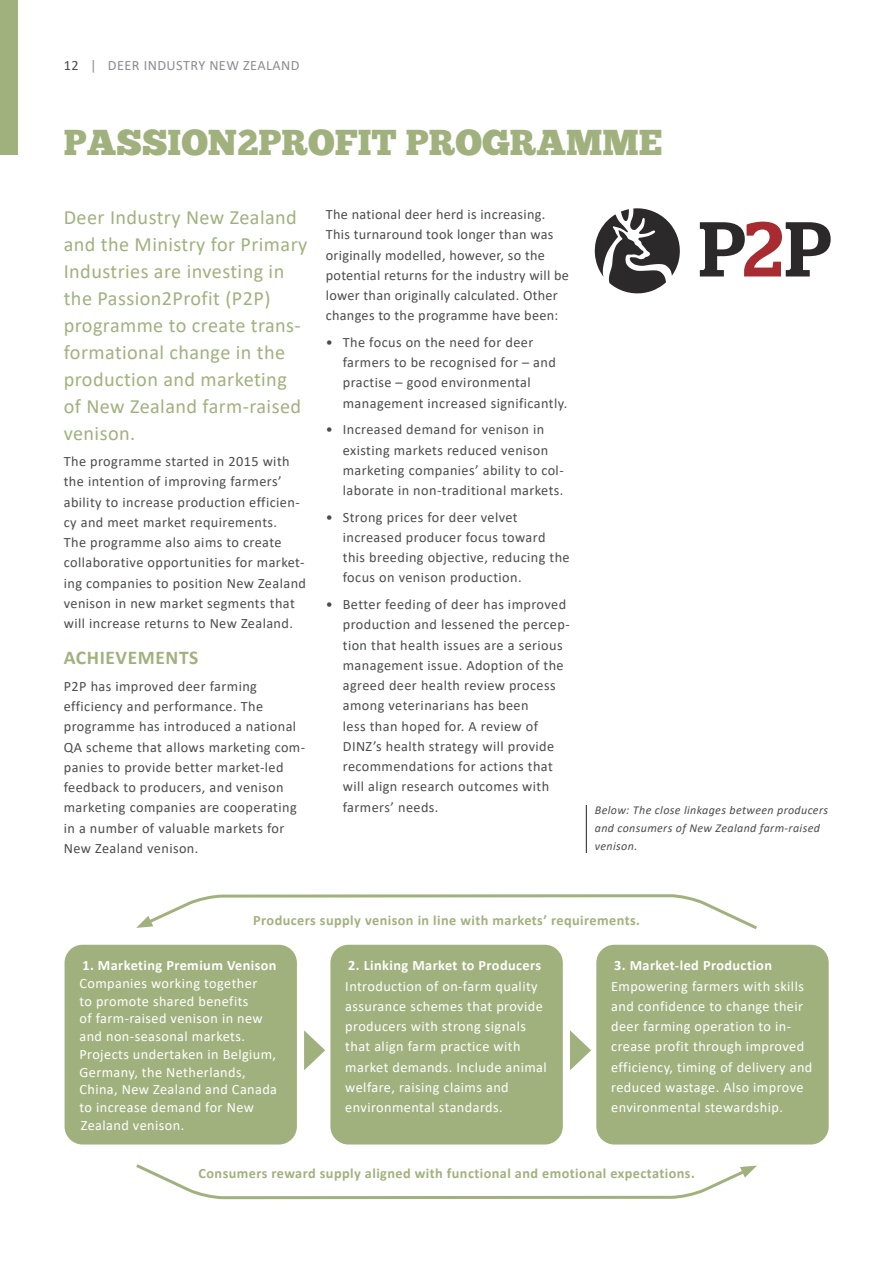
<style>
.page{position:relative;width:893px;height:1263px;background:#fff}
.page>*{position:absolute;margin:0;border:0;box-sizing:border-box;transform-origin:0 0}
.Page_Headings{font:36px "Chunk Five";color:#a1b17e}
.Page_intros{font:20.25px/27px "Calibri";letter-spacing:.02em;color:#a1b17e}
.Page_sub_headings{font:700 19.5px "Calibri";letter-spacing:.03em;color:#a1b17e}
.Body{font:14.25px/20.2px "Calibri";letter-spacing:.03em;color:#4b4c4d}
.Body-2{font:14.25px/20.2px "Calibri";letter-spacing:.03em;color:#fff}
.Body-3{font:700 14.25px "Calibri";letter-spacing:.03em;color:#a1b17e}
.t1{font:14.25px "Calibri";letter-spacing:.03em;color:#8a8c8f}
.Captions{font:italic 12px/18px "Calibri";letter-spacing:.03em;color:#4b4c4d}
.s1{color:#4b4c4d}
.s2{font-weight:700}
</style>
<div class="page">
<div style="left:65px;top:945px;width:232px;height:199px;background:#a1b17e;border-radius:18px"></div>
<div style="left:330px;top:945px;width:233px;height:199px;background:#a1b17e;border-radius:18px"></div>
<div style="left:596px;top:945px;width:233px;height:199px;background:#a1b17e;border-radius:18px"></div>
<svg style="left:304px;top:1030px;width:21px;height:40px"></svg>
<svg style="left:570px;top:1030px;width:21px;height:40px"></svg>
<svg style="left:136px;top:1164px;width:621px;height:36px"></svg>
<svg style="left:136px;top:894px;width:621px;height:35px"></svg>
<div style="left:0;top:0;width:17px;height:155px;background:#a1b17e"></div>
<hr style="left:586px;top:805px;width:1px;height:48px;background:#231f20">
<svg style="left:595px;top:208px;width:85px;height:85px"></svg>
<svg style="left:700px;top:222px;width:131px;height:54px"></svg>
<p class="t1" style="left:64px;top:56px;width:237px"><span class="s1">12</span> | DEER INDUSTRY NEW ZEALAND</p>
<p class="Page_Headings" style="left:64px;top:121px;width:600px">PASSION2PROFIT PROGRAMME</p>
<p class="Page_intros" style="left:64px;top:203px;width:245px">Deer Industry New Zealand and the Ministry for Primary<br>Industries are investing in the Passion2Profit (P2P) programme to create trans&shy;formational change in the production and marketing of New Zealand farm-raised venison.</p>
<p class="Body" style="left:64px;top:451px;width:244px">The programme started in 2015 with the intention of improving farmers’ ability to increase production efficien&shy;cy and meet market requirements.<br>The programme also aims to create collaborative opportunities for market&shy;ing companies to position New Zealand venison in new market segments that will increase returns to New Zealand.</p>
<p class="Page_sub_headings" style="left:64px;top:644px;width:136px">ACHIEVEMENTS</p>
<p class="Body" style="left:64px;top:675px;width:243px">P2P has improved deer farming efficiency and performance. The programme has introduced a national QA scheme that allows marketing com&shy;panies to provide better market-led feedback to producers, and venison marketing companies are cooperating in a number of valuable markets for New Zealand venison.</p>
<p class="Body" style="left:326px;top:204px;width:245px">The national deer herd is increasing.<br>This turnaround took longer than was originally modelled, however, so the potential returns for the industry will be lower than originally calculated. Other changes to the programme have been:</p>
<p class="Body" style="left:343px;top:332px;width:226px;text-indent:-17px">• The focus on the need for deer farmers to be recognised for – and practise – good environmental management increased significantly.</p>
<p class="Body" style="left:343px;top:419px;width:222px;text-indent:-17px">• Increased demand for venison in existing markets reduced venison marketing companies’ ability to col&shy;laborate in non-traditional markets.</p>
<p class="Body" style="left:343px;top:506px;width:228px;text-indent:-17px">• Strong prices for deer velvet increased producer focus toward this breeding objective, reducing the focus on venison production.</p>
<p class="Body" style="left:343px;top:594px;width:228px;text-indent:-17px">• Better feeding of deer has improved production and lessened the percep&shy;tion that health issues are a serious management issue. Adoption of the agreed deer health review process among veterinarians has been<br>less than hoped for. A review of<br>DINZ’s health strategy will provide recommendations for actions that will align research outcomes with farmers’ needs.</p>
<p class="Captions" style="left:595px;top:800px;width:235px">Below: The close linkages between producers and consumers of New Zealand farm-raised venison.</p>
<p class="Body-3" style="left:253px;top:910px;width:388px">Producers supply venison in line with markets’ requirements.</p>
<p class="Body-2" style="left:79px;top:956px;width:199px;line-height:17.7px"><span class="s2">1. Marketing Premium Venison<br></span>Companies working together<br>to promote shared benefits<br>of farm-raised venison in new and non-seasonal markets.<br>Projects undertaken in Belgium,<br>Germany, the Netherlands,<br>China, New Zealand and Canada to increase demand for New<br>Zealand venison.</p>
<p class="Body-2" style="left:345px;top:955px;width:203px"><span class="s2">2. Linking Market to Producers<br></span>Introduction of on-farm quality assurance schemes that provide producers with strong signals that align farm practice with market demands. Include animal welfare, raising claims and environmental standards.</p>
<p class="Body-2" style="left:611px;top:955px;width:203px"><span class="s2">3. Market-led Production<br></span>Empowering farmers with skills and confidence to change their deer farming operation to in&shy;crease profit through improved efficiency, timing of delivery and reduced wastage. Also improve environmental stewardship.</p>
<p class="Body-3" style="left:199px;top:1163px;width:498px">Consumers reward supply aligned with functional and emotional expectations.</p>
</div>
